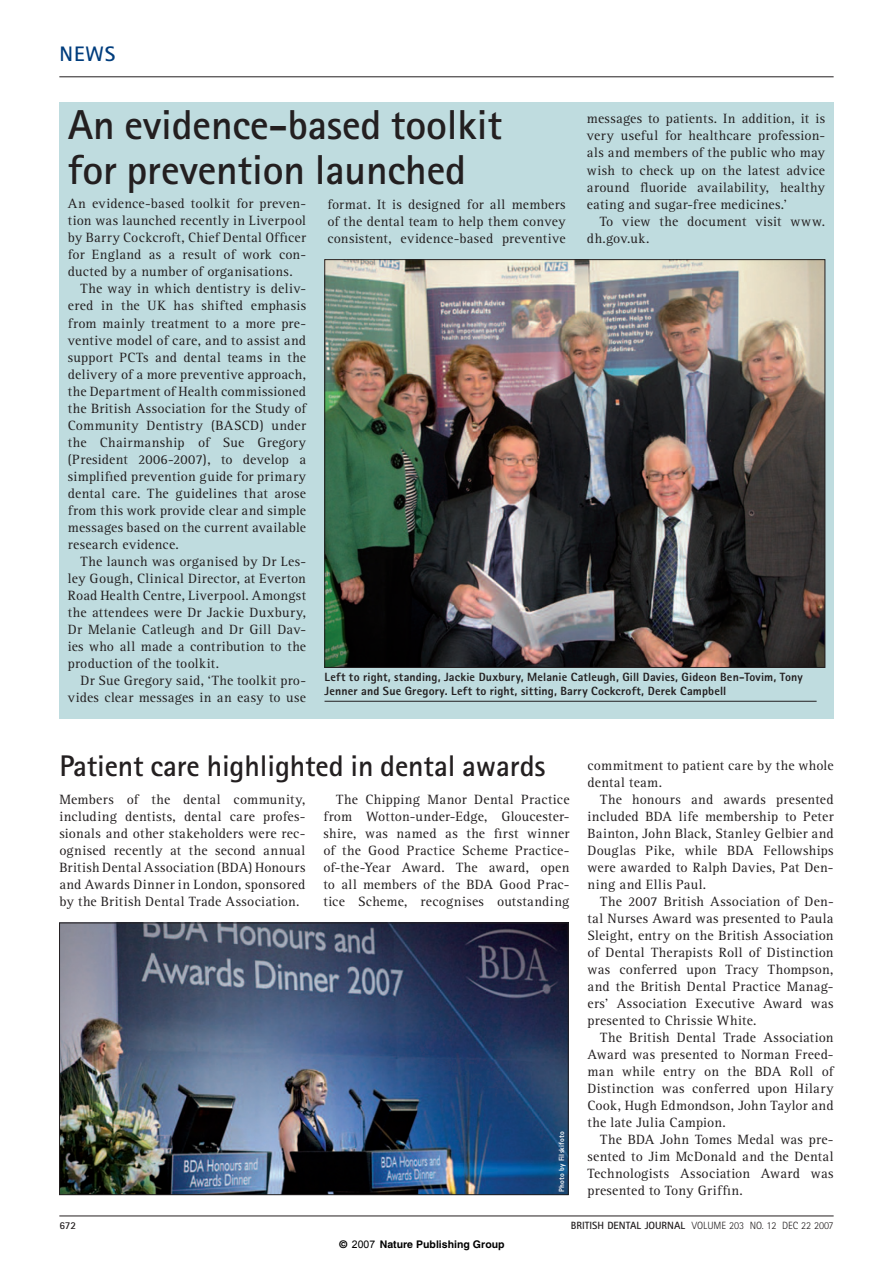
<style>
.page{position:relative;width:893px;height:1263px;background:#fff}
.page>*{position:absolute;margin:0;border:0;box-sizing:border-box;transform-origin:0 0}
.t1{font:700 41.85px/44.8px "Rotis Sans Serif";letter-spacing:-.005em;color:#231f20}
.t2{font:700 29.85px "Rotis Sans Serif";letter-spacing:-.005em;color:#231f20}
.t3{font:700 21px "Rotis Sans Serif";color:#013d7d}
.t4{font:13.95px/17px "Rotis Serif";letter-spacing:.02em;color:#231f20;text-align:justify}
.t5{font:800 12px/13.5px "Rotis Sans Serif";letter-spacing:.015em;color:#231f20}
.t6{font:300 10.5px "Rotis Sans Serif";color:#231f20}
.t7{font:700 10.5px "Helvetica";color:#000}
.t8{font:700 10.5px "Rotis Sans Serif";color:#231f20}
.t9{font:800 7.5px "Rotis Sans Serif";letter-spacing:.025em;color:#fff}
.s1{font-weight:700}
.s2{font-family:"Arial";font-weight:400}
</style>
<div class="page">
<hr style="left:59px;top:77px;width:774px;height:1px;background:#231f20">
<hr style="left:59px;top:1216px;width:774px;height:1px;background:#231f20">
<div style="left:59px;top:102px;width:774px;height:617px;background:#bfdcdf"></div>
<img style="left:61px;top:925px;width:505px;height:268px">
<div style="left:59px;top:923px;width:509px;height:272px;border:1px solid #231f20"></div>
<hr style="left:324px;top:701px;width:492px;height:1px;background:#231f20">
<img style="left:326px;top:261px;width:497px;height:405px">
<p class="t3" style="left:59px;top:47px;width:58px">NEWS</p>
<p class="t1" style="left:68px;top:107px;width:436px">An evidence-based toolkit for prevention launched</p>
<p class="t4" style="left:587px;top:112px;width:240px">messages to patients. In addition, it is</p>
<p class="t4" style="left:587px;top:129px;width:240px">very useful for healthcare profession-</p>
<p class="t4" style="left:587px;top:146px;width:240px">als and members of the public who may</p>
<p class="t4" style="left:587px;top:163px;width:240px">wish to check up on the latest advice</p>
<p class="t4" style="left:587px;top:180px;width:240px">around fluoride availability, healthy</p>
<p class="t4" style="left:587px;top:197px;width:201px">eating and sugar-free medicines.’</p>
<p class="t4" style="left:599px;top:214px;width:227px">To view the document visit www.</p>
<p class="t4" style="left:587px;top:231px;width:64px">dh.gov.uk.</p>
<p class="t4" style="left:68px;top:197px;width:240px">An evidence-based toolkit for preven-</p>
<p class="t4" style="left:68px;top:214px;width:240px">tion was launched recently in Liverpool</p>
<p class="t4" style="left:68px;top:231px;width:240px">by Barry Cockcroft, Chief Dental Officer</p>
<p class="t4" style="left:68px;top:248px;width:240px">for England as a result of work con-</p>
<p class="t4" style="left:68px;top:265px;width:226px">ducted by a number of organisations.</p>
<p class="t4" style="left:81px;top:282px;width:227px">The way in which dentistry is deliv-</p>
<p class="t4" style="left:68px;top:299px;width:240px">ered in the UK has shifted emphasis</p>
<p class="t4" style="left:68px;top:316px;width:240px">from mainly treatment to a more pre-</p>
<p class="t4" style="left:68px;top:333px;width:240px">ventive model of care, and to assist and</p>
<p class="t4" style="left:68px;top:350px;width:240px">support PCTs and dental teams in the</p>
<p class="t4" style="left:68px;top:367px;width:240px">delivery of a more preventive approach,</p>
<p class="t4" style="left:68px;top:384px;width:240px">the Department of Health commissioned</p>
<p class="t4" style="left:68px;top:401px;width:240px">the British Association for the Study of</p>
<p class="t4" style="left:68px;top:418px;width:240px">Community Dentistry (BASCD) under</p>
<p class="t4" style="left:68px;top:435px;width:240px">the Chairmanship of Sue Gregory</p>
<p class="t4" style="left:68px;top:452px;width:240px">(President 2006-2007), to develop a</p>
<p class="t4" style="left:68px;top:469px;width:240px">simplified prevention guide for primary</p>
<p class="t4" style="left:68px;top:486px;width:240px">dental care. The guidelines that arose</p>
<p class="t4" style="left:68px;top:503px;width:240px">from this work provide clear and simple</p>
<p class="t4" style="left:68px;top:520px;width:240px">messages based on the current available</p>
<p class="t4" style="left:68px;top:537px;width:112px">research evidence.</p>
<p class="t4" style="left:81px;top:554px;width:227px">The launch was organised by Dr Les-</p>
<p class="t4" style="left:68px;top:571px;width:240px">ley Gough, Clinical Director, at Everton</p>
<p class="t4" style="left:68px;top:588px;width:240px">Road Health Centre, Liverpool. Amongst</p>
<p class="t4" style="left:68px;top:605px;width:240px">the attendees were Dr Jackie Duxbury,</p>
<p class="t4" style="left:68px;top:622px;width:240px">Dr Melanie Catleugh and Dr Gill Dav-</p>
<p class="t4" style="left:68px;top:639px;width:240px">ies who all made a contribution to the</p>
<p class="t4" style="left:68px;top:656px;width:153px">production of the toolkit.</p>
<p class="t4" style="left:81px;top:673px;width:227px">Dr Sue Gregory said, ‘The toolkit pro-</p>
<p class="t4" style="left:68px;top:690px;width:240px">vides clear messages in an easy to use</p>
<p class="t4" style="left:327px;top:197px;width:240px">format. It is designed for all members of the dental team to help them convey consistent, evidence-based preventive</p>
<p class="t5" style="left:324px;top:672px;width:480px">Left to right, standing, Jackie Duxbury, Melanie Catleugh, Gill Davies, Gideon Ben-Tovim, Tony<br>Jenner and Sue Gregory. Left to right, sitting, Barry Cockcroft, Derek Campbell</p>
<p class="t2" style="left:59px;top:756px;width:488px">Patient care highlighted in dental awards</p>
<p class="t4" style="left:59px;top:792px;width:247px">Members of the dental community, including dentists, dental care profes&shy;sionals and other stakeholders were rec&shy;ognised recently at the second annual British Dental Association (BDA) Honours and Awards Dinner in London, sponsored by the British Dental Trade Association.</p>
<p class="t4" style="left:323px;top:792px;width:247px;text-indent:13px">The Chipping Manor Dental Practice from Wotton-under-Edge, Gloucester&shy;shire, was named as the first winner of the Good Practice Scheme Practice&shy;of-the-Year Award. The award, open to all members of the BDA Good Prac&shy;tice Scheme, recognises outstanding</p>
<p class="t9" style="left:559px;top:1192px;width:62px;rotate:-90deg">Photo by Filskifoto</p>
<p class="t4" style="left:587px;top:758px;width:247px">commitment to patient care by the whole</p>
<p class="t4" style="left:587px;top:775px;width:76px">dental team.</p>
<p class="t4" style="left:600px;top:792px;width:235px">The honours and awards presented</p>
<p class="t4" style="left:587px;top:809px;width:247px">included BDA life membership to Peter</p>
<p class="t4" style="left:587px;top:826px;width:247px">Bainton, John Black, Stanley Gelbier and</p>
<p class="t4" style="left:587px;top:843px;width:247px">Douglas Pike, while BDA Fellowships</p>
<p class="t4" style="left:587px;top:860px;width:247px">were awarded to Ralph Davies, Pat Den-</p>
<p class="t4" style="left:587px;top:877px;width:120px">ning and Ellis Paul.</p>
<p class="t4" style="left:600px;top:894px;width:235px">The 2007 British Association of Den-</p>
<p class="t4" style="left:587px;top:911px;width:247px">tal Nurses Award was presented to Paula</p>
<p class="t4" style="left:587px;top:928px;width:247px">Sleight, entry on the British Association</p>
<p class="t4" style="left:587px;top:945px;width:247px">of Dental Therapists Roll of Distinction</p>
<p class="t4" style="left:587px;top:962px;width:247px">was conferred upon Tracy Thompson,</p>
<p class="t4" style="left:587px;top:979px;width:247px">and the British Dental Practice Manag-</p>
<p class="t4" style="left:587px;top:996px;width:247px">ers’ Association Executive Award was</p>
<p class="t4" style="left:587px;top:1013px;width:170px">presented to Chrissie White.</p>
<p class="t4" style="left:600px;top:1030px;width:235px">The British Dental Trade Association</p>
<p class="t4" style="left:587px;top:1047px;width:247px">Award was presented to Norman Freed-</p>
<p class="t4" style="left:587px;top:1064px;width:247px">man while entry on the BDA Roll of</p>
<p class="t4" style="left:587px;top:1081px;width:247px">Distinction was conferred upon Hilary</p>
<p class="t4" style="left:587px;top:1098px;width:247px">Cook, Hugh Edmondson, John Taylor and</p>
<p class="t4" style="left:587px;top:1115px;width:140px">the late Julia Campion.</p>
<p class="t4" style="left:600px;top:1132px;width:235px">The BDA John Tomes Medal was pre-</p>
<p class="t4" style="left:587px;top:1149px;width:247px">sented to Jim McDonald and the Dental</p>
<p class="t4" style="left:587px;top:1166px;width:247px">Technologists Association Award was</p>
<p class="t4" style="left:587px;top:1183px;width:157px">presented to Tony Griffin.</p>
<p class="t8" style="left:59px;top:1222px;width:18px">672</p>
<p class="t6" style="left:570px;top:1222px;width:264px"><span class="s1">BRITISH DENTAL JOURNAL</span> VOLUME 203 NO. 12 DEC 22 2007</p>
<p class="t7" style="left:339px;top:1238px;width:166px">© <span class="s2">2007</span> Nature Publishing Group</p>
</div>
